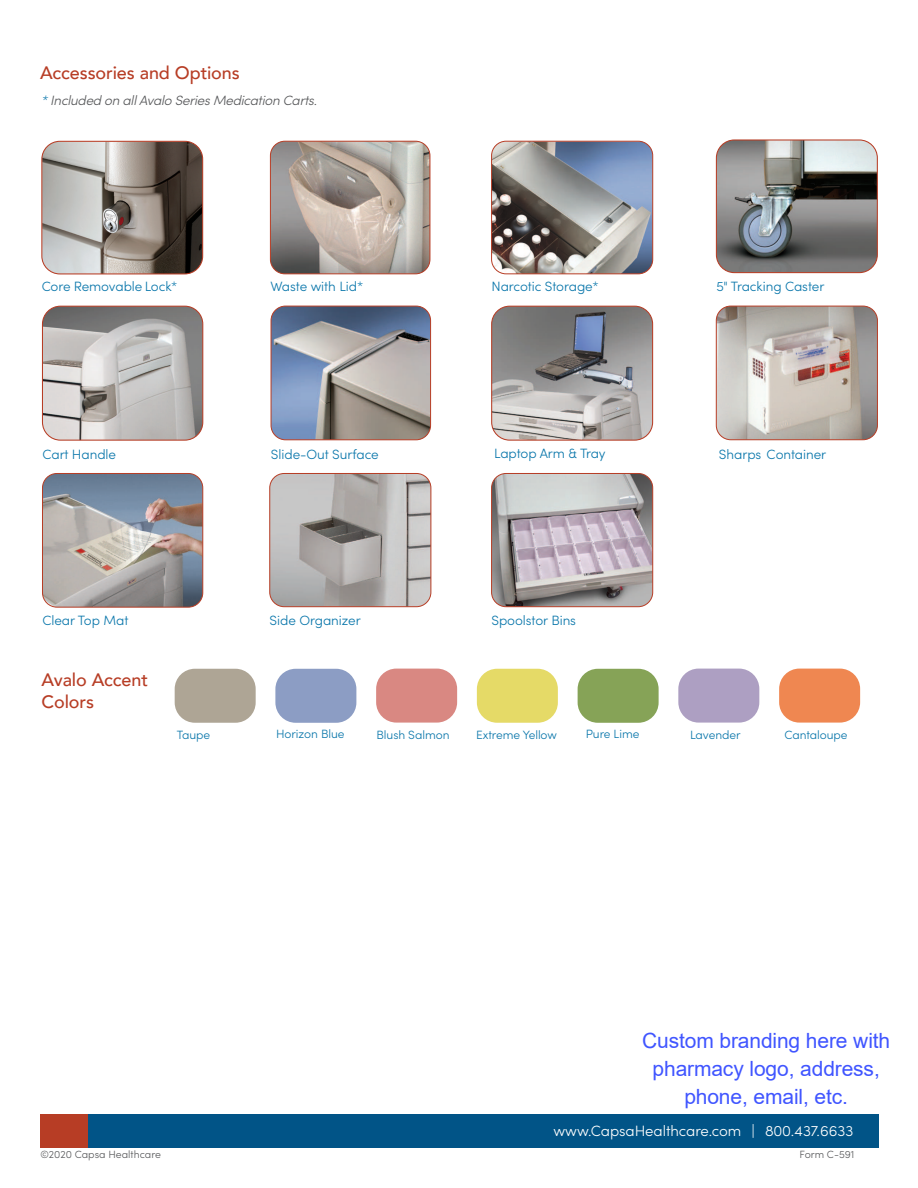
<style>
.page{position:relative;width:918px;height:1188px;background:#fff}
.page>*{position:absolute;margin:0;border:0;box-sizing:border-box;transform-origin:0 0}
.t1{font:21px/28px "Arial";letter-spacing:-.005em;color:#4055ff;text-align:center}
.t2{font:500 18px/21px "Avenir";letter-spacing:-.005em;color:#b73d25}
.t3{font:300 15px "Sofia Pro";letter-spacing:-.005em;color:#fff}
.t4{font:300 13.5px "Sofia Pro";letter-spacing:-.005em;color:#0976aa}
.t5{font:italic 300 13.5px "Sofia Pro";letter-spacing:-.02em;color:#57585a}
.t6{font:300 12px "Sofia Pro";letter-spacing:-.005em;color:#0976aa}
.t7{font:300 10.5px "Sofia Pro";color:#57585a}
.s1{color:#0976aa}
</style>
<div class="page">
<div style="left:86px;top:1114px;width:792px;height:33px;background:#015487"></div>
<div style="left:41px;top:1114px;width:47px;height:33px;background:#b73d25"></div>
<img style="left:492px;top:142px;width:161px;height:132px">
<div style="left:491px;top:141px;width:162px;height:133px;border:1px solid #b73d25;border-radius:15px"></div>
<img style="left:716px;top:141px;width:161px;height:132px">
<div style="left:716px;top:139px;width:162px;height:134px;border:1px solid #b73d25;border-radius:18px"></div>
<img style="left:716px;top:306px;width:161px;height:134px">
<div style="left:716px;top:306px;width:162px;height:134px;border:1px solid #b73d25;border-radius:15px"></div>
<img style="left:492px;top:306px;width:161px;height:133px">
<div style="left:491px;top:306px;width:162px;height:135px;border:1px solid #b73d25;border-radius:18px"></div>
<img style="left:271px;top:306px;width:160px;height:134px">
<div style="left:271px;top:306px;width:160px;height:134px;border:1px solid #b73d25;border-radius:15px"></div>
<img style="left:270px;top:141px;width:160px;height:133px">
<div style="left:270px;top:141px;width:160px;height:133px;border:1px solid #b73d25;border-radius:15px"></div>
<img style="left:42px;top:306px;width:161px;height:133px">
<div style="left:42px;top:306px;width:161px;height:135px;border:1px solid #b73d25;border-radius:18px"></div>
<img style="left:42px;top:142px;width:161px;height:132px">
<div style="left:41px;top:141px;width:162px;height:133px;border:1px solid #b73d25;border-radius:18px"></div>
<img style="left:271px;top:473px;width:160px;height:134px">
<div style="left:269px;top:473px;width:162px;height:134px;border:1px solid #b73d25;border-radius:15px"></div>
<img style="left:492px;top:473px;width:161px;height:134px">
<div style="left:491px;top:473px;width:162px;height:134px;border:1px solid #b73d25;border-radius:15px"></div>
<img style="left:42px;top:473px;width:161px;height:133px">
<div style="left:42px;top:473px;width:161px;height:135px;border:1px solid #b73d25;border-radius:15px"></div>
<div style="left:175px;top:669px;width:81px;height:54px;background:#aea595;border-radius:20px"></div>
<div style="left:477px;top:669px;width:81px;height:54px;background:#e5da67;border-radius:20px"></div>
<div style="left:376px;top:669px;width:81px;height:54px;background:#d98882;border-radius:20px"></div>
<div style="left:678px;top:669px;width:81px;height:54px;background:#ad9fc2;border-radius:20px"></div>
<div style="left:779px;top:669px;width:81px;height:54px;background:#ef8751;border-radius:20px"></div>
<div style="left:275px;top:669px;width:81px;height:54px;background:#8c9dc4;border-radius:20px"></div>
<div style="left:578px;top:669px;width:81px;height:54px;background:#86a357;border-radius:20px"></div>
<h2 class="t2" style="left:40px;top:64px;width:201px">Accessories and Options</h2>
<p class="t5" style="left:41px;top:96px;width:277px"><span class="s1">*</span> Included on all Avalo Series Medication Carts.</p>
<p class="t4" style="left:42px;top:282px;width:137px">Core Removable Lock*</p>
<p class="t4" style="left:270px;top:282px;width:94px">Waste with Lid*</p>
<p class="t4" style="left:492px;top:282px;width:109px">Narcotic Storage*</p>
<p class="t4" style="left:716px;top:282px;width:110px">5" Tracking Caster</p>
<p class="t4" style="left:42px;top:449px;width:75px">Cart Handle</p>
<p class="t4" style="left:271px;top:449px;width:109px">Slide-Out Surface</p>
<p class="t4" style="left:494px;top:448px;width:113px">Laptop Arm &amp; Tray</p>
<p class="t4" style="left:719px;top:449px;width:109px">Sharps Container</p>
<p class="t4" style="left:42px;top:615px;width:88px">Clear Top Mat</p>
<p class="t4" style="left:270px;top:615px;width:93px">Side Organizer</p>
<p class="t4" style="left:491px;top:615px;width:86px">Spoolstor Bins</p>
<h2 class="t2" style="left:42px;top:672px;width:108px">Avalo Accent<br>Colors</h2>
<p class="t6" style="left:177px;top:730px;width:35px">Taupe</p>
<p class="t6" style="left:276px;top:730px;width:70px">Horizon Blue</p>
<p class="t6" style="left:586px;top:730px;width:55px">Pure Lime</p>
<p class="t6" style="left:377px;top:730px;width:74px">Blush Salmon</p>
<p class="t6" style="left:476px;top:730px;width:82px">Extreme Yellow</p>
<p class="t6" style="left:690px;top:730px;width:52px">Lavender</p>
<p class="t6" style="left:784px;top:730px;width:65px">Cantaloupe</p>
<p class="t7" style="left:40px;top:1150px;width:122px">©2020 Capsa Healthcare</p>
<h1 class="t1" style="left:642px;top:1026px;width:250px">Custom branding here with pharmacy logo, address, phone, email, etc.</h1>
<p class="t3" style="left:554px;top:1124px;width:301px">www.CapsaHealthcare.com | 800.437.6633</p>
<p class="t7" style="left:800px;top:1151px;width:56px">Form C-591</p>
</div>
